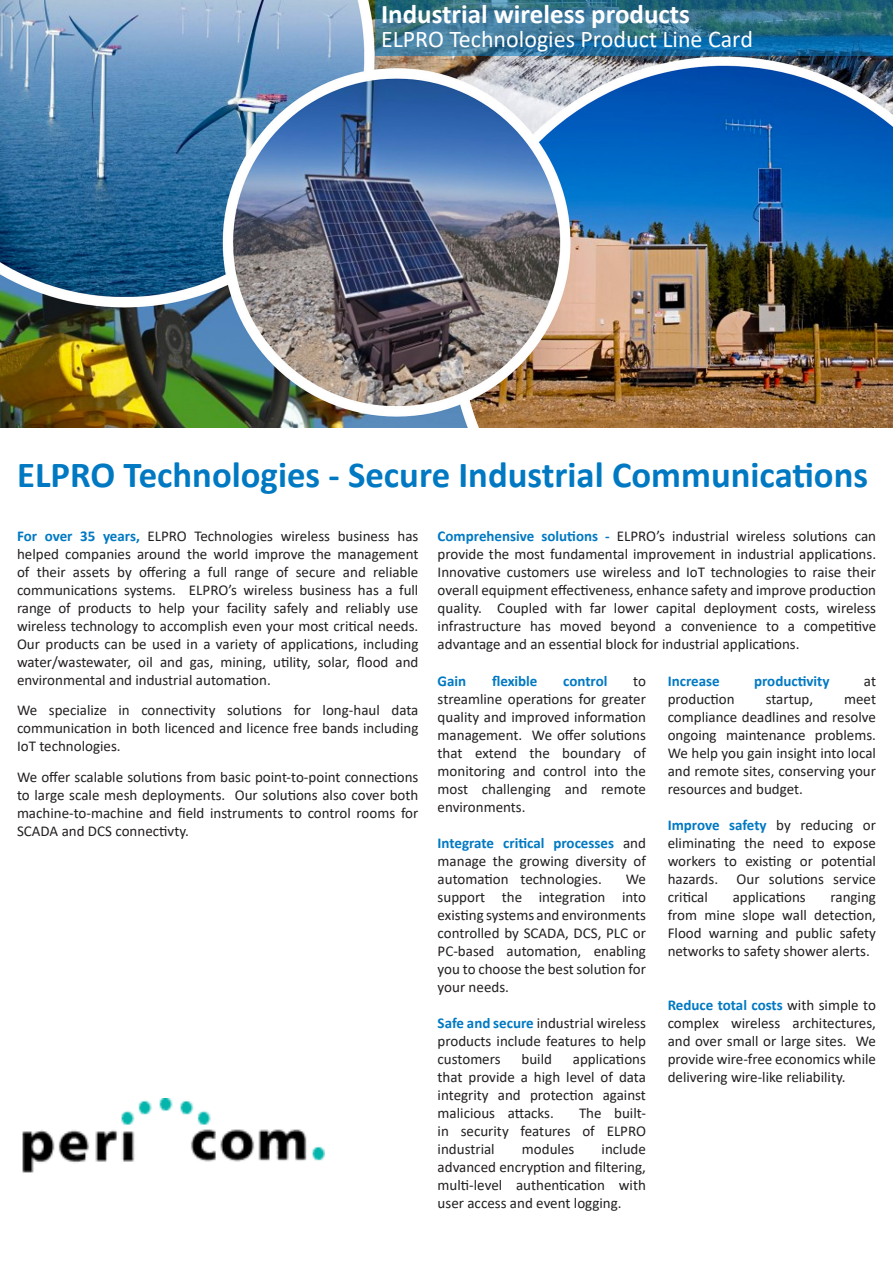
<style>
.page{position:relative;width:893px;height:1263px;background:#fff}
.page>*{position:absolute;margin:0;border:0;box-sizing:border-box;transform-origin:0 0}
.t1{font:700 36.75px "Calibri";color:#0079c2}
.t2{font:700 27px "Calibri";color:#fff}
.t3{font:24px "Calibri";color:#fff}
.t4{font:15px/18px "Calibri";color:#231f20;text-align:justify}
.t5{font:700 15px "Calibri";color:#0079c2}
.s1{font-weight:700;color:#0079c2}
</style>
<div class="page">
<img style="left:0;top:0;width:893px;height:427px">
<svg style="left:375px;top:0;width:518px;height:55px;background:#2d7191"></svg>
<img style="left:22px;top:1099px;width:302px;height:74px">
<h2 class="t2" style="left:381px;top:-5px;width:311px">Industrial wireless products</h2>
<h3 class="t3" style="left:381px;top:22px;width:373px">ELPRO Technologies Product Line Card</h3>
<h1 class="t1" style="left:17px;top:449px;width:852px">ELPRO Technologies - Secure Industrial Communications</h1>
<p class="t4" style="left:17px;top:526px;width:403px"><span class="s1">For over 35 years,</span> ELPRO Technologies wireless business has helped companies around the world improve the management of their assets by offering a full range of secure and reliable communications systems. ELPRO’s wireless business has a full range of products to help your facility safely and reliably use wireless technology to accomplish even your most critical needs.<br>Our products can be used in a variety of applications, including water/wastewater, oil and gas, mining, utility, solar, flood and environmental and industrial automation.</p>
<p class="t4" style="left:17px;top:701px;width:403px">We specialize in connectivity solutions for long-haul data communication in both licenced and licence free bands including IoT technologies.</p>
<p class="t4" style="left:17px;top:768px;width:403px">We offer scalable solutions from basic point-to-point connections to large scale mesh deployments. Our solutions also cover both machine-to-machine and field instruments to control rooms for SCADA and DCS connectivty.</p>
<p class="t4" style="left:438px;top:526px;width:440px"><span class="s1">Comprehensive solutions -</span> ELPRO’s industrial wireless solutions can provide the most fundamental improvement in industrial applications.<br>Innovative customers use wireless and IoT technologies to raise their overall equipment effectiveness, enhance safety and improve production quality. Coupled with far lower capital deployment costs, wireless infrastructure has moved beyond a convenience to a competitive advantage and an essential block for industrial applications.</p>
<p class="t5" style="left:438px;top:671px;width:30px">Gain</p>
<p class="t5" style="left:492px;top:671px;width:47px">flexible</p>
<p class="t5" style="left:563px;top:671px;width:46px">control</p>
<p class="t5" style="left:668px;top:671px;width:53px">Increase</p>
<p class="t5" style="left:754px;top:671px;width:77px">productivity</p>
<p class="t4" style="left:864px;top:672px;width:14px">at</p>
<p class="t4" style="left:668px;top:690px;width:69px">production</p>
<p class="t4" style="left:766px;top:690px;width:49px">startup,</p>
<p class="t4" style="left:438px;top:672px;width:210px;text-indent:196px">to streamline operations for greater quality and improved information management. We offer solutions that extend the boundary of monitoring and control into the most challenging and remote environments.</p>
<p class="t4" style="left:438px;top:834px;width:210px"><span class="s1">Integrate critical processes</span> and manage the growing diversity of automation technologies.</p>
<p class="t4" style="left:668px;top:690px;width:210px;text-indent:176px">meet compliance deadlines and resolve ongoing maintenance problems.<br>We help you gain insight into local and remote sites, conserving your resources and budget.</p>
<p class="t4" style="left:668px;top:816px;width:210px"><span class="s1">Improve safety</span> by reducing or eliminating the need to expose workers to existing or potential hazards. Our solutions service critical</p>
<p class="t4" style="left:438px;top:870px;width:210px;text-indent:188px">We support the integration into existing systems and environments controlled by SCADA, DCS, PLC or PC-based automation, enabling you to choose the best solution for your needs.</p>
<p class="t4" style="left:438px;top:1014px;width:210px"><span class="s1">Safe and secure</span> industrial wireless products include features to help customers</p>
<p class="t4" style="left:733px;top:888px;width:75px">applications</p>
<p class="t4" style="left:668px;top:888px;width:210px;text-indent:163px">ranging from mine slope wall detection, Flood warning and public safety networks to safety shower alerts.</p>
<p class="t4" style="left:668px;top:996px;width:210px"><span class="s1">Reduce total costs</span> with simple to complex wireless architectures, and over small or large sites. We provide wire-free economics while delivering wire-like reliability.</p>
<p class="t4" style="left:438px;top:1050px;width:210px;text-indent:135px">applications that provide a high level of data integrity and protection against malicious attacks.</p>
<p class="t4" style="left:521px;top:1050px;width:32px">build</p>
<p class="t4" style="left:438px;top:1104px;width:210px;text-indent:141px">The built&shy;in security features of ELPRO industrial</p>
<p class="t4" style="left:438px;top:1140px;width:210px;text-indent:164px">include advanced encryption and filtering, multi-level authentication with user access and event logging.</p>
<p class="t4" style="left:522px;top:1140px;width:54px">modules</p>
</div>
